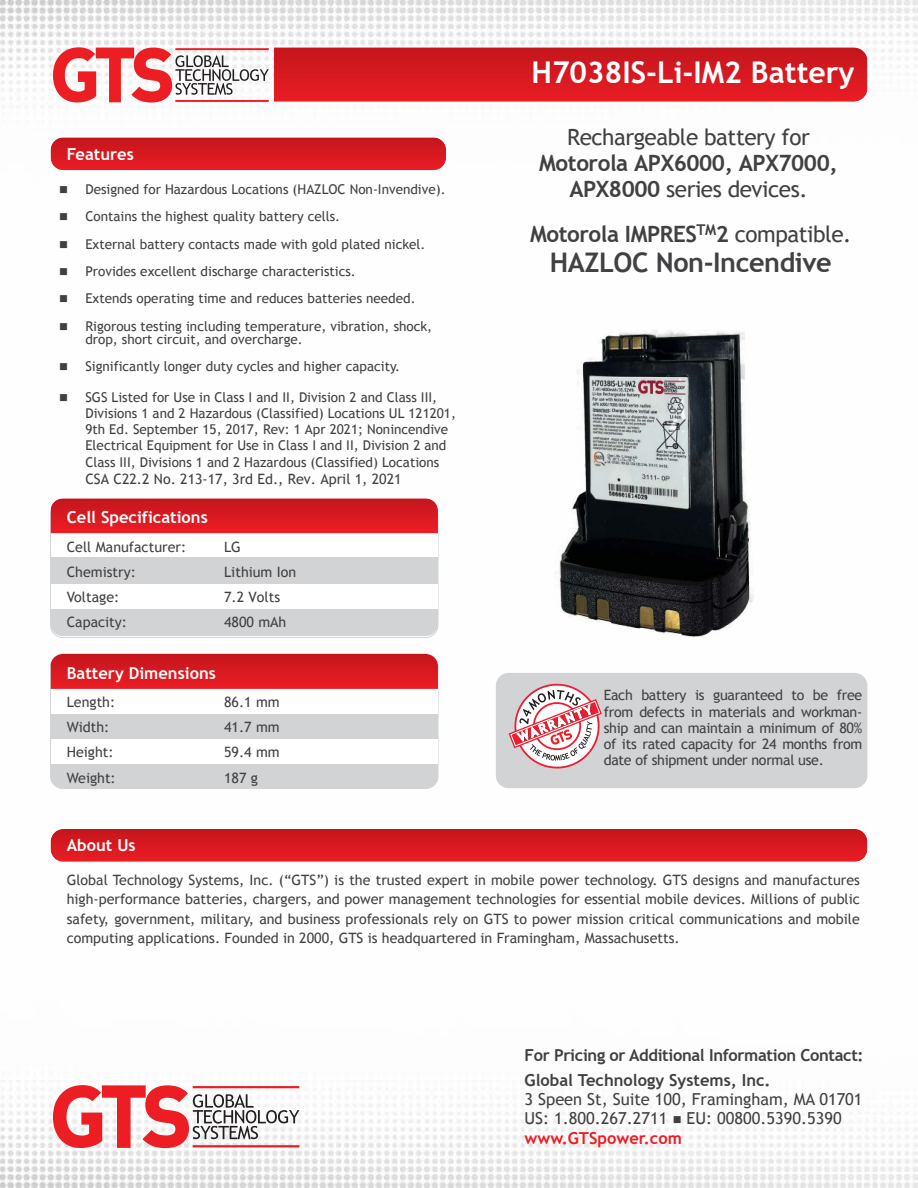
<style>
.page{position:relative;width:918px;height:1188px;background:#fff}
.page>*{position:absolute;margin:0;border:0;box-sizing:border-box;transform-origin:0 0}
.t1{font:700 30px "Trebuchet MS";color:#fff}
.t2{font:700 27px "Trebuchet MS";letter-spacing:-.015em;color:#414042}
.t3{font:700 22.5px/26.1px "Trebuchet MS";letter-spacing:-.02em;color:#414042;text-align:center}
.t4{font:22.5px "Trebuchet MS";letter-spacing:-.02em;color:#414042}
.t5{font:16.5px/19.2px "Trebuchet MS";color:#414042}
.t6{font:700 16.5px/25.2px "Trebuchet MS";letter-spacing:-.02em;color:#414042}
.t7{font:700 16.5px "Trebuchet MS";color:#fff}
.t8{font:14.25px/16.2px "Trebuchet MS";color:#414042;text-align:justify}
.t9{font:13.5px/16.4px "Trebuchet MS";color:#414042}
.s1{font-weight:400}
.s2{font-weight:700;color:#ed1d24}
</style>
<div class="page">
<img style="left:0;top:0;width:917px;height:1187px">
<div style="left:51px;top:654px;width:387px;height:135px;background:#d1d3d4;border-radius:12px"></div>
<div style="left:51px;top:689px;width:386px;height:25px;background:#fff"></div>
<div style="left:51px;top:739px;width:386px;height:25px;background:#fff"></div>
<svg style="left:51px;top:654px;width:387px;height:35px;background:#d81a22"></svg>
<div style="left:51px;top:501px;width:387px;height:135px;background:#d1d3d4;border-radius:12px"></div>
<div style="left:50px;top:503px;width:388px;height:135px;border:1px solid #d1d3d4;border-radius:12px"></div>
<div style="left:51px;top:532px;width:386px;height:24px;background:#fff"></div>
<div style="left:51px;top:584px;width:386px;height:25px;background:#fff"></div>
<svg style="left:51px;top:498px;width:387px;height:35px;background:#d91d24"></svg>
<svg style="left:51px;top:137px;width:395px;height:33px;background:#d81f26"></svg>
<svg style="left:53px;top:47px;width:814px;height:56px"></svg>
<svg style="left:51px;top:829px;width:816px;height:33px;background:#d71c23"></svg>
<svg style="left:53px;top:1085px;width:246px;height:63px"></svg>
<img style="left:531px;top:300px;width:255px;height:354px">
<div style="left:496px;top:673px;width:371px;height:115px;background:#d1d3d4;border-radius:13px"></div>
<svg style="left:509px;top:683px;width:93px;height:86px"></svg>
<p class="t7" style="left:67px;top:143px;width:69px">Features</p>
<p class="t9" style="left:59px;top:181px;width:388px">■ Designed for Hazardous Locations (HAZLOC Non-Invendive).</p>
<p class="t9" style="left:59px;top:209px;width:283px">■ Contains the highest quality battery cells.</p>
<p class="t9" style="left:59px;top:237px;width:368px">■ External battery contacts made with gold plated nickel.</p>
<p class="t9" style="left:59px;top:264px;width:298px">■ Provides excellent discharge characteristics.</p>
<p class="t9" style="left:59px;top:291px;width:358px">■ Extends operating time and reduces batteries needed.</p>
<p class="t9" style="left:85px;top:320px;width:348px;line-height:13.4px;text-indent:-26px">■ Rigorous testing including temperature, vibration, shock, drop, short circuit, and overcharge.</p>
<p class="t9" style="left:59px;top:360px;width:342px">■ Significantly longer duty cycles and higher capacity.</p>
<p class="t9" style="left:85px;top:389px;width:372px;text-indent:-26px">■ SGS Listed for Use in Class I and II, Division 2 and Class III, Divisions 1 and 2 Hazardous (Classified) Locations UL 121201, 9th Ed. September 15, 2017, Rev: 1 Apr 2021; Nonincendive Electrical Equipment for Use in Class I and II, Division 2 and Class III, Divisions 1 and 2 Hazardous (Classified) Locations</p>
<p class="t8" style="left:85px;top:471px;width:318px">CSA C22.2 No. 213-17, 3rd Ed., Rev. April 1, 2021</p>
<p class="t7" style="left:67px;top:507px;width:143px">Cell Specifications</p>
<p class="t8" style="left:67px;top:540px;width:121px">Cell Manufacturer:</p>
<p class="t8" style="left:224px;top:538px;width:18px">LG</p>
<p class="t8" style="left:67px;top:565px;width:71px">Chemistry:</p>
<p class="t8" style="left:224px;top:564px;width:74px">Lithium Ion</p>
<p class="t8" style="left:67px;top:590px;width:54px">Voltage:</p>
<p class="t8" style="left:224px;top:589px;width:58px">7.2 Volts</p>
<p class="t8" style="left:67px;top:615px;width:62px">Capacity:</p>
<p class="t8" style="left:224px;top:614px;width:64px">4800 mAh</p>
<p class="t7" style="left:67px;top:663px;width:151px">Battery Dimensions</p>
<p class="t8" style="left:67px;top:695px;width:50px">Length:</p>
<p class="t8" style="left:224px;top:694px;width:57px">86.1 mm</p>
<p class="t8" style="left:67px;top:720px;width:44px">Width:</p>
<p class="t8" style="left:224px;top:719px;width:57px">41.7 mm</p>
<p class="t8" style="left:67px;top:745px;width:48px">Height:</p>
<p class="t8" style="left:224px;top:744px;width:57px">59.4 mm</p>
<p class="t8" style="left:67px;top:771px;width:51px">Weight:</p>
<p class="t8" style="left:224px;top:770px;width:35px">187 g</p>
<p class="t7" style="left:67px;top:835px;width:70px">About Us</p>
<h1 class="t1" style="left:532px;top:54px;width:325px">H7038IS-Li-IM2 Battery</h1>
<h3 class="t4" style="left:567px;top:128px;width:244px">Rechargeable battery for</h3>
<h3 class="t3" style="left:539px;top:150px;width:300px">Motorola APX6000, APX7000,<br>APX8000 <span class="s1">series devices.</span></h3>
<h3 class="t3" style="left:530px;top:221px;width:323px">Motorola IMPRES<sup>TM</sup>2 <span class="s1">compatible.</span></h3>
<h2 class="t2" style="left:550px;top:246px;width:284px">HAZLOC Non-Incendive</h2>
<p class="t8" style="left:604px;top:689px;width:260px">Each battery is guaranteed to be free from defects in materials and workman&shy;ship and can maintain a minimum of 80% of its rated capacity for 24 months from date of shipment under normal use.</p>
<p class="t8" style="left:67px;top:872px;width:795px;line-height:19.2px">Global Technology Systems, Inc. (“GTS”) is the trusted expert in mobile power technology. GTS designs and manufactures high-performance batteries, chargers, and power management technologies for essential mobile devices. Millions of public safety, government, military, and business professionals rely on GTS to power mission critical communications and mobile computing applications. Founded in 2000, GTS is headquartered in Framingham, Massachusetts.</p>
<p class="t6" style="left:525px;top:1042px;width:341px">For Pricing or Additional Information Contact:<br>Global Technology Systems, Inc.</p>
<p class="t5" style="left:525px;top:1090px;width:340px">3 Speen St, Suite 100, Framingham, MA 01701<br>US: 1.800.267.2711 ■ EU: 00800.5390.5390 <span class="s2">www.GTSpower.com</span></p>
</div>
